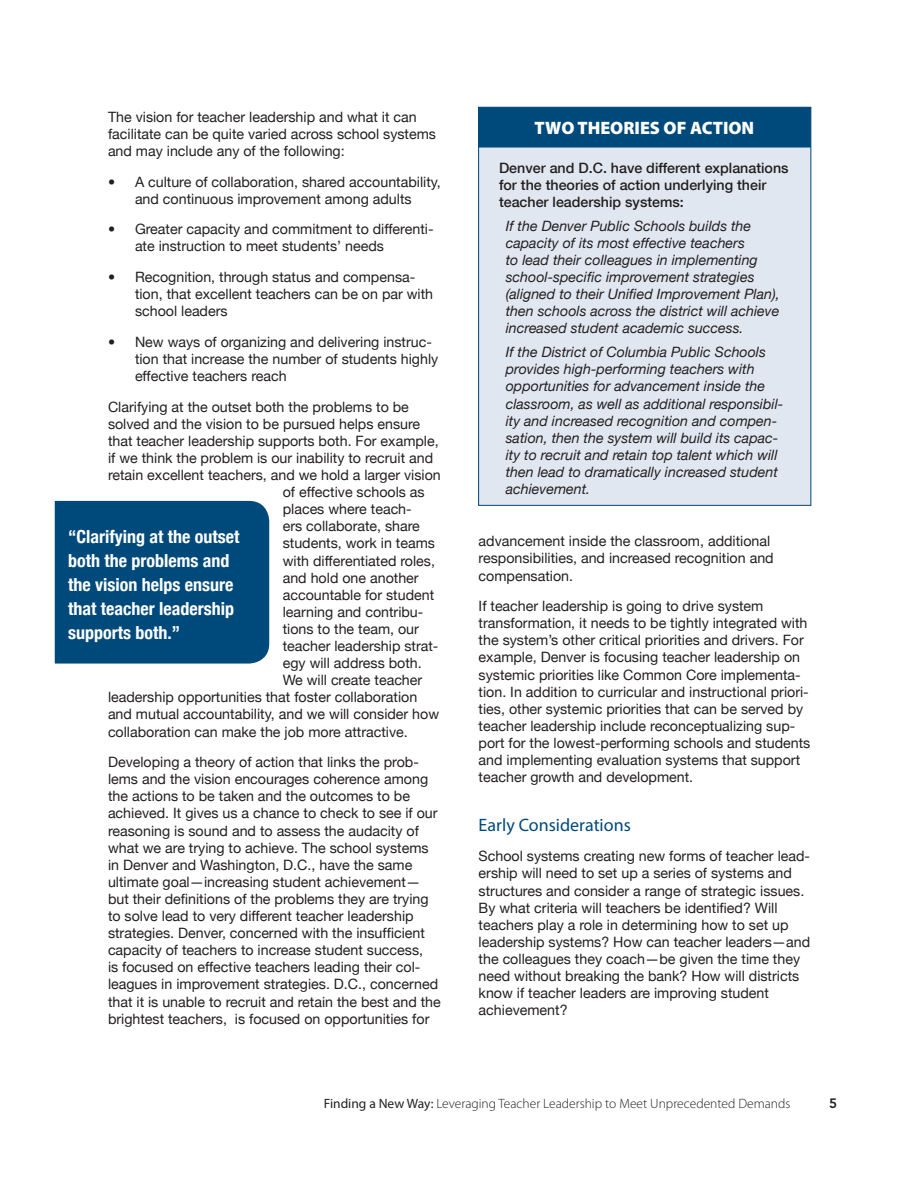
<style>
.page{position:relative;width:918px;height:1188px;background:#fff}
.page>*{position:absolute;margin:0;border:0;box-sizing:border-box;transform-origin:0 0}
.t1{font:700 condensed 18px/24px "Helvetica Neue";color:#fff}
.Subhead_ONE{font:18px "Myriad Pro";color:#00497b}
.Subhead_ONE-2{font:900 18px "Myriad Pro";color:#fff}
.Body_Copy{font:14.25px/17.1px "Helvetica Neue";color:#231f20}
.Body_Copy-2{font:italic 14.25px/17.1px "Helvetica Neue";color:#231f20}
.Body_Copy-3{font:500 14.25px/17.1px "Helvetica Neue";color:#231f20}
.t2{font:300 13.5px "Myriad Pro";color:#231f20}
.t3{font:800 13.5px "Avenir";color:#231f20}
.s1{font-weight:400}
</style>
<div class="page">
<div style="left:479px;top:107px;width:332px;height:398px;background:#e1e7f1"></div>
<div style="left:479px;top:108px;width:331px;height:39px;background:#00497b"></div>
<div style="left:478px;top:107px;width:333px;height:41px;border:2px solid #00497b"></div>
<div style="left:55px;top:501px;width:214px;height:163px;background:#00497b"></div>
<p class="Body_Copy" style="left:108px;top:108px;width:330px">The vision for teacher leadership and what it can facilitate can be quite varied across school systems and may include any of the following:</p>
<p class="Body_Copy" style="left:108px;top:173px;width:334px;text-align:center">• A culture of collaboration, shared accountability, and continuous improvement among adults</p>
<p class="Body_Copy" style="left:135px;top:221px;width:300px;text-indent:-27px">• Greater capacity and commitment to differenti&shy;ate instruction to meet students’ needs</p>
<p class="Body_Copy" style="left:135px;top:268px;width:300px;text-indent:-27px">• Recognition, through status and compensa&shy;tion, that excellent teachers can be on par with school leaders</p>
<p class="Body_Copy" style="left:135px;top:333px;width:305px;text-indent:-27px">• New ways of organizing and delivering instruc&shy;tion that increase the number of students highly effective teachers reach</p>
<p class="Body_Copy" style="left:108px;top:398px;width:302px">Clarifying at the outset both the problems to be</p>
<p class="Body_Copy" style="left:108px;top:415px;width:314px">solved and the vision to be pursued helps ensure</p>
<p class="Body_Copy" style="left:108px;top:432px;width:332px">that teacher leadership supports both. For example,</p>
<p class="Body_Copy" style="left:108px;top:449px;width:327px">if we think the problem is our inability to recruit and</p>
<p class="Body_Copy" style="left:108px;top:466px;width:334px">retain excellent teachers, and we hold a larger vision</p>
<p class="Body_Copy" style="left:283px;top:483px;width:143px">of effective schools as</p>
<p class="Body_Copy" style="left:283px;top:500px;width:131px">places where teach-</p>
<p class="Body_Copy" style="left:283px;top:518px;width:139px">ers collaborate, share</p>
<p class="Body_Copy" style="left:283px;top:535px;width:154px">students, work in teams</p>
<p class="Body_Copy" style="left:283px;top:552px;width:154px">with differentiated roles,</p>
<p class="Body_Copy" style="left:283px;top:569px;width:137px">and hold one another</p>
<p class="Body_Copy" style="left:283px;top:586px;width:153px">accountable for student</p>
<p class="Body_Copy" style="left:283px;top:603px;width:142px">learning and contribu-</p>
<p class="Body_Copy" style="left:283px;top:620px;width:138px">tions to the team, our</p>
<p class="Body_Copy" style="left:283px;top:637px;width:157px">teacher leadership strat-</p>
<p class="Body_Copy" style="left:283px;top:654px;width:141px">egy will address both.</p>
<p class="Body_Copy" style="left:283px;top:671px;width:141px">We will create teacher</p>
<p class="Body_Copy" style="left:108px;top:689px;width:311px">leadership opportunities that foster collaboration</p>
<p class="Body_Copy" style="left:108px;top:706px;width:333px">and mutual accountability, and we will consider how</p>
<p class="Body_Copy" style="left:108px;top:723px;width:301px">collaboration can make the job more attractive.</p>
<p class="Body_Copy" style="left:108px;top:753px;width:334px">Developing a theory of action that links the prob&shy;lems and the vision encourages coherence among the actions to be taken and the outcomes to be achieved. It gives us a chance to check to see if our reasoning is sound and to assess the audacity of what we are trying to achieve. The school systems in Denver and Washington, D.C., have the same ultimate goal—increasing student achievement— but their definitions of the problems they are trying to solve lead to very different teacher leadership strategies. Denver, concerned with the insufficient capacity of teachers to increase student success,<br>is focused on effective teachers leading their col&shy;leagues in improvement strategies. D.C., concerned that it is unable to recruit and retain the best and the brightest teachers, is focused on opportunities for</p>
<p class="t1" style="left:68px;top:524px;width:173px">“Clarifying at the outset both the problems and the vision helps ensure that teacher leadership supports both.”</p>
<p class="Subhead_ONE-2" style="left:535px;top:116px;width:221px">TWO THEORIES OF ACTION</p>
<p class="Body_Copy-3" style="left:499px;top:159px;width:291px">Denver and D.C. have different explanations for the theories of action underlying their teacher leadership systems:</p>
<p class="Body_Copy-2" style="left:506px;top:217px;width:275px">If the Denver Public Schools builds the capacity of its most effective teachers<br>to lead their colleagues in implementing school-specific improvement strategies (aligned to their Unified Improvement Plan), then schools across the district will achieve increased student academic success.</p>
<p class="Body_Copy-2" style="left:506px;top:343px;width:279px">If the District of Columbia Public Schools provides high-performing teachers with opportunities for advancement inside the classroom, as well as additional responsibil&shy;ity and increased recognition and compen&shy;sation, then the system will build its capac&shy;ity to recruit and retain top talent which will then lead to dramatically increased student achievement.</p>
<p class="Body_Copy" style="left:479px;top:533px;width:297px">advancement inside the classroom, additional responsibilities, and increased recognition and compensation.</p>
<p class="Body_Copy" style="left:479px;top:597px;width:333px">If teacher leadership is going to drive system transformation, it needs to be tightly integrated with the system’s other critical priorities and drivers. For example, Denver is focusing teacher leadership on systemic priorities like Common Core implementa&shy;tion. In addition to curricular and instructional priori&shy;ties, other systemic priorities that can be served by teacher leadership include reconceptualizing sup&shy;port for the lowest-performing schools and students and implementing evaluation systems that support teacher growth and development.</p>
<p class="Subhead_ONE" style="left:479px;top:814px;width:154px">Early Considerations</p>
<p class="Body_Copy" style="left:479px;top:848px;width:333px">School systems creating new forms of teacher lead&shy;ership will need to set up a series of systems and structures and consider a range of strategic issues.<br>By what criteria will teachers be identified? Will teachers play a role in determining how to set up leadership systems? How can teacher leaders—and the colleagues they coach—be given the time they need without breaking the bank? How will districts know if teacher leaders are improving student achievement?</p>
<p class="t2" style="left:324px;top:1095px;width:468px"><span class="s1">Finding a New Way:</span> Leveraging Teacher Leadership to Meet Unprecedented Demands</p>
<p class="t3" style="left:829px;top:1095px;width:9px">5</p>
</div>
